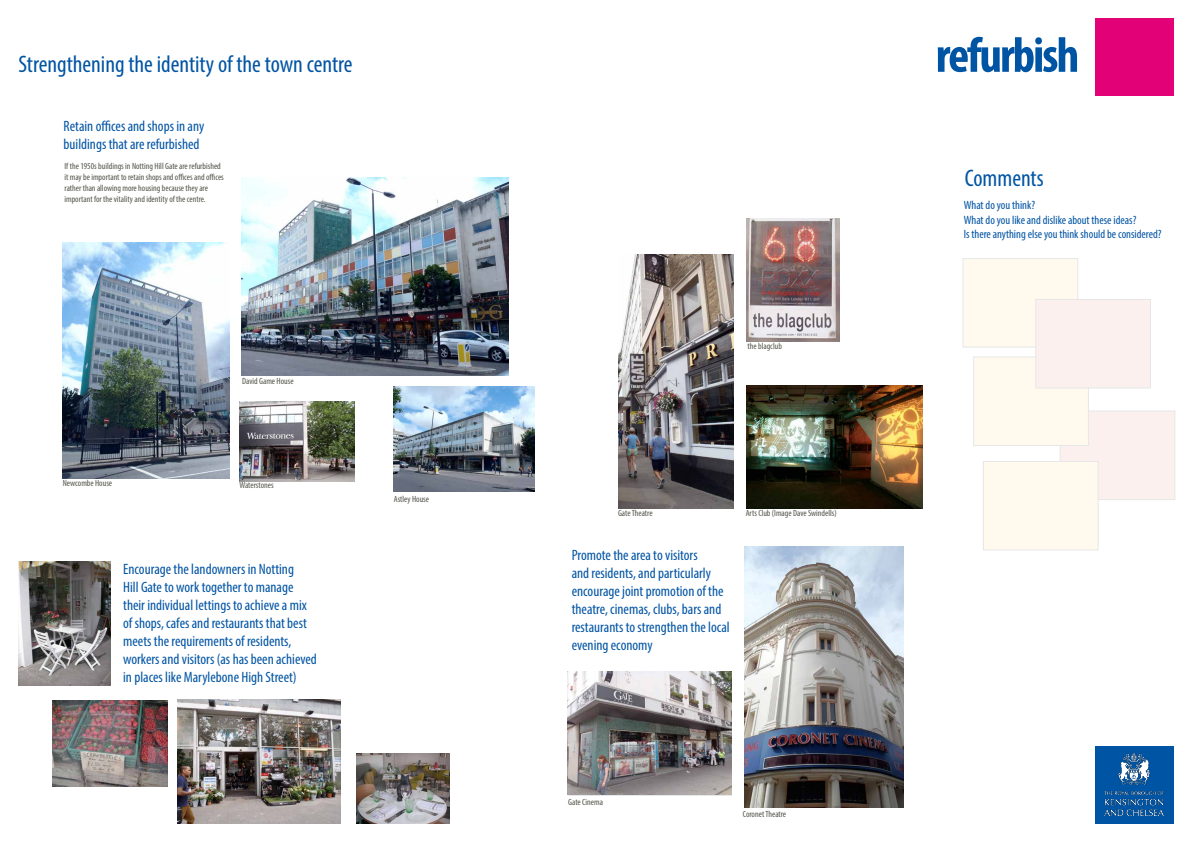
<style>
.page{position:relative;width:1192px;height:842px;background:#fff}
.page>*{position:absolute;margin:0;border:0;box-sizing:border-box;transform-origin:0 0}
.t1{font:700 condensed 50px "Myriad Pro";letter-spacing:-.04em;color:#0054a4}
.t2{font:condensed 24px "Myriad Pro";color:#0054a4}
.t3{font:condensed 15px/18px "Myriad Pro";color:#0054a4}
.t4{font:condensed 12px/14.4px "Myriad Pro";color:#0054a4}
.t5{font:condensed 9px/10.8px "Myriad Pro";color:#54534a}
</style>
<div class="page">
<div style="left:1095px;top:18px;width:79px;height:78px;background:#e20177"></div>
<div style="left:1096px;top:746px;width:78px;height:78px;background:#0054a4"></div>
<img style="left:1104px;top:753px;width:60px;height:62px">
<img style="left:618px;top:254px;width:115px;height:255px">
<img style="left:568px;top:672px;width:163px;height:122px">
<img style="left:356px;top:753px;width:93px;height:70px">
<img style="left:177px;top:699px;width:164px;height:124px">
<img style="left:18px;top:562px;width:93px;height:124px">
<img style="left:52px;top:701px;width:115px;height:85px">
<img style="left:744px;top:546px;width:160px;height:262px">
<img style="left:747px;top:218px;width:92px;height:124px">
<img style="left:746px;top:385px;width:176px;height:124px">
<img style="left:394px;top:386px;width:140px;height:105px">
<img style="left:241px;top:178px;width:267px;height:198px">
<img style="left:63px;top:242px;width:166px;height:236px">
<img style="left:240px;top:401px;width:114px;height:81px">
<div style="left:1060px;top:411px;width:115px;height:89px;background:#fcf0ef;border:1px solid #e6e7e8"></div>
<div style="left:963px;top:258px;width:115px;height:89px;background:#fffaed;border:1px solid #e6e7e8"></div>
<div style="left:973px;top:357px;width:116px;height:89px;background:#fffaed;border:1px solid #e6e7e8"></div>
<div style="left:1036px;top:299px;width:115px;height:89px;background:#fcf0ef;border:1px solid #e6e7e8"></div>
<div style="left:983px;top:461px;width:115px;height:89px;background:#fffaed;border:1px solid #e6e7e8"></div>
<h2 class="t2" style="left:18px;top:49px;width:336px">Strengthening the identity of the town centre</h2>
<p class="t3" style="left:64px;top:117px;width:142px">Retain offices and shops in any buildings that are refurbished</p>
<p class="t5" style="left:64px;top:161px;width:161px">If the 1950s buildings in Notting Hill Gate are refurbished it may be important to retain shops and offices and offices rather than allowing more housing because they are important for the vitality and identity of the centre.</p>
<p class="t5" style="left:242px;top:375px;width:53px">David Game House</p>
<p class="t5" style="left:63px;top:478px;width:51px">Newcombe House</p>
<p class="t5" style="left:240px;top:479px;width:36px">Waterstones</p>
<p class="t3" style="left:123px;top:560px;width:195px">Encourage the landowners in Notting<br>Hill Gate to work together to manage their individual lettings to achieve a mix of shops, cafes and restaurants that best meets the requirements of residents, workers and visitors (as has been achieved in places like Marylebone High Street)</p>
<p class="t5" style="left:394px;top:494px;width:37px">Astley House</p>
<p class="t5" style="left:748px;top:341px;width:36px">the blagclub</p>
<p class="t5" style="left:618px;top:507px;width:36px">Gate Theatre</p>
<p class="t3" style="left:572px;top:546px;width:160px">Promote the area to visitors<br>and residents, and particularly encourage joint promotion of the theatre, cinemas, clubs, bars and restaurants to strengthen the local evening economy</p>
<p class="t5" style="left:746px;top:508px;width:93px">Arts Club (Image Dave Swindells)</p>
<p class="t5" style="left:568px;top:796px;width:36px">Gate Cinema</p>
<p class="t5" style="left:743px;top:808px;width:45px">Coronet Theatre</p>
<h1 class="t1" style="left:936px;top:24px;width:145px">refurbish</h1>
<h2 class="t2" style="left:965px;top:163px;width:80px">Comments</h2>
<p class="t4" style="left:964px;top:198px;width:199px">What do you think?<br>What do you like and dislike about these ideas?<br>Is there anything else you think should be considered?</p>
</div>
